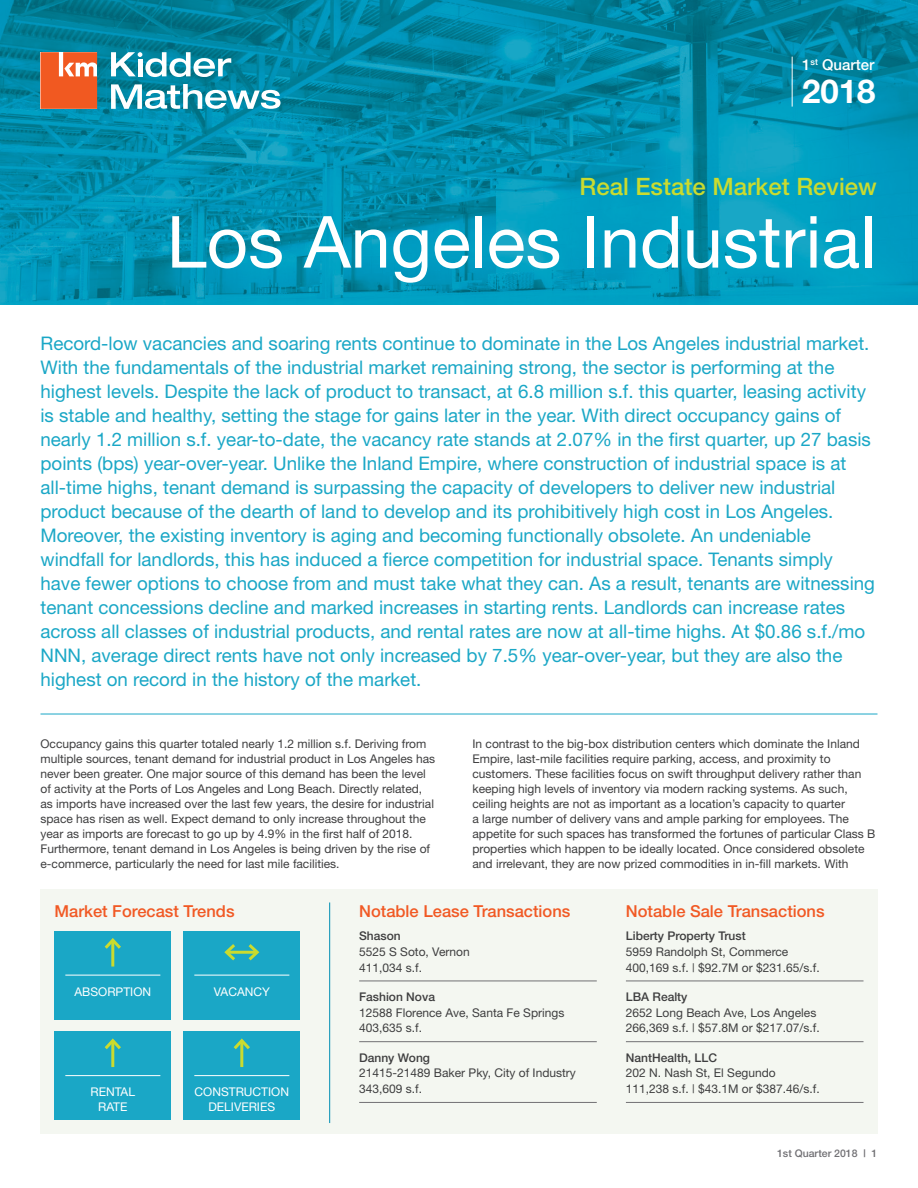
<style>
.page{position:relative;width:918px;height:1188px;background:#fff}
.page>*{position:absolute;margin:0;border:0;box-sizing:border-box;transform-origin:0 0}
.t1{font:72px "Helvetica Neue";color:#fff}
.t2{font:700 33px "Helvetica Neue";color:#fff}
.t3{font:500 24px "Helvetica Neue";color:#cadb2f}
.Blue_Headline_Text{font:18.75px/24px "Helvetica Neue";color:#1aa7c6}
.t4{font:500 16.5px "Helvetica Neue";color:#f15924}
.t5{font:500 15px "Helvetica Neue";color:#fff}
.Body_Text{font:12px/15px "Helvetica Neue";color:#3e3e3f}
.email{font:12px/15.8px "Helvetica Neue";color:#3e3e3f}
.Forecast_Trends_Text{font:12px/15px "Helvetica Neue";color:#fff;text-align:center}
.t6{font:500 10.5px "Helvetica Neue";color:#717074}
.s1{font-weight:500}
</style>
<div class="page">
<img style="left:0;top:0;width:918px;height:304px">
<hr style="left:792px;top:57px;width:1px;height:50px;background:#fff">
<svg style="left:41px;top:52px;width:56px;height:57px"></svg>
<svg style="left:111px;top:84px;width:169px;height:25px"></svg>
<svg style="left:111px;top:52px;width:120px;height:25px"></svg>
<div style="left:40px;top:890px;width:838px;height:244px;background:#f4f7f1"></div>
<hr style="left:40px;top:714px;width:838px;height:1px;background:#1aa7c6">
<hr style="left:359px;top:981px;width:238px;height:1px;background:#717074">
<hr style="left:359px;top:1041px;width:238px;height:1px;background:#717074">
<hr style="left:359px;top:1102px;width:238px;height:1px;background:#717074">
<hr style="left:626px;top:981px;width:238px;height:1px;background:#717074">
<hr style="left:626px;top:1041px;width:238px;height:1px;background:#717074">
<hr style="left:626px;top:1102px;width:238px;height:1px;background:#717074">
<hr style="left:329px;top:902px;width:1px;height:221px;background:#008fb3">
<div style="left:55px;top:931px;width:116px;height:88px;background:#1aa7c6"></div>
<hr style="left:65px;top:975px;width:95px;height:1px;background:#fff">
<hr style="left:111px;top:940px;width:3px;height:27px;background:#cadb2f">
<svg style="left:104px;top:938px;width:17px;height:14px"></svg>
<div style="left:55px;top:1031px;width:116px;height:89px;background:#1aa7c6"></div>
<hr style="left:65px;top:1075px;width:95px;height:1px;background:#fff">
<hr style="left:111px;top:1041px;width:3px;height:26px;background:#cadb2f">
<svg style="left:104px;top:1038px;width:17px;height:14px"></svg>
<div style="left:184px;top:1031px;width:116px;height:89px;background:#1aa7c6"></div>
<hr style="left:194px;top:1075px;width:95px;height:1px;background:#fff">
<hr style="left:240px;top:1041px;width:3px;height:26px;background:#cadb2f">
<svg style="left:233px;top:1038px;width:17px;height:14px"></svg>
<div style="left:184px;top:931px;width:116px;height:88px;background:#1aa7c6"></div>
<hr style="left:194px;top:975px;width:95px;height:1px;background:#fff">
<hr style="left:227px;top:951px;width:30px;height:3px;background:#cadb2f">
<svg style="left:224px;top:944px;width:14px;height:17px"></svg>
<svg style="left:245px;top:944px;width:15px;height:17px"></svg>
<p class="t5" style="left:802px;top:56px;width:74px">1<sup>st</sup> Quarter</p>
<p class="t2" style="left:802px;top:71px;width:75px">2018</p>
<p class="t3" style="left:579px;top:172px;width:299px">Real Estate Market Review</p>
<p class="t1" style="left:167px;top:199px;width:711px">Los Angeles Industrial</p>
<p class="Blue_Headline_Text" style="left:40px;top:331px;width:836px">Record-low vacancies and soaring rents continue to dominate in the Los Angeles industrial market.<br>With the fundamentals of the industrial market remaining strong, the sector is performing at the highest levels. Despite the lack of product to transact, at 6.8 million s.f. this quarter, leasing activity is stable and healthy, setting the stage for gains later in the year. With direct occupancy gains of nearly 1.2 million s.f. year-to-date, the vacancy rate stands at 2.07% in the first quarter, up 27 basis points (bps) year-over-year. Unlike the Inland Empire, where construction of industrial space is at all-time highs, tenant demand is surpassing the capacity of developers to deliver new industrial product because of the dearth of land to develop and its prohibitively high cost in Los Angeles.<br>Moreover, the existing inventory is aging and becoming functionally obsolete. An undeniable windfall for landlords, this has induced a fierce competition for industrial space. Tenants simply have fewer options to choose from and must take what they can. As a result, tenants are witnessing tenant concessions decline and marked increases in starting rents. Landlords can increase rates across all classes of industrial products, and rental rates are now at all-time highs. At $0.86 s.f./mo NNN, average direct rents have not only increased by 7.5% year-over-year, but they are also the highest on record in the history of the market.</p>
<p class="Body_Text" style="left:40px;top:736px;width:396px">Occupancy gains this quarter totaled nearly 1.2 million s.f. Deriving from multiple sources, tenant demand for industrial product in Los Angeles has never been greater. One major source of this demand has been the level of activity at the Ports of Los Angeles and Long Beach. Directly related, as imports have increased over the last few years, the desire for industrial space has risen as well. Expect demand to only increase throughout the year as imports are forecast to go up by 4.9% in the first half of 2018.<br>Furthermore, tenant demand in Los Angeles is being driven by the rise of e-commerce, particularly the need for last mile facilities.</p>
<p class="Body_Text" style="left:472px;top:736px;width:404px">In contrast to the big-box distribution centers which dominate the Inland Empire, last-mile facilities require parking, access, and proximity to customers. These facilities focus on swift throughput delivery rather than keeping high levels of inventory via modern racking systems. As such, ceiling heights are not as important as a location’s capacity to quarter<br>a large number of delivery vans and ample parking for employees. The appetite for such spaces has transformed the fortunes of particular Class B properties which happen to be ideally located. Once considered obsolete and irrelevant, they are now prized commodities in in-fill markets. With</p>
<p class="t4" style="left:55px;top:901px;width:182px">Market Forecast Trends</p>
<p class="email" style="left:359px;top:928px;width:112px"><span class="s1">Shason<br></span>5525 S Soto, Vernon<br>411,034 s.f.</p>
<p class="email" style="left:359px;top:989px;width:207px"><span class="s1">Fashion Nova<br></span>12588 Florence Ave, Santa Fe Springs<br>403,635 s.f.</p>
<p class="email" style="left:359px;top:1049px;width:218px"><span class="s1">Danny Wong<br></span>21415-21489 Baker Pky, City of Industry<br>343,609 s.f.</p>
<p class="t4" style="left:626px;top:901px;width:200px">Notable Sale Transactions</p>
<p class="t4" style="left:359px;top:901px;width:213px">Notable Lease Transactions</p>
<p class="email" style="left:626px;top:928px;width:195px"><span class="s1">Liberty Property Trust<br></span>5959 Randolph St, Commerce<br>400,169 s.f. | $92.7M or $231.65/s.f.</p>
<p class="email" style="left:626px;top:989px;width:195px"><span class="s1">LBA Realty<br></span>2652 Long Beach Ave, Los Angeles<br>266,369 s.f. | $57.8M or $217.07/s.f.</p>
<p class="email" style="left:626px;top:1049px;width:195px"><span class="s1">NantHealth, LLC<br></span>202 N. Nash St, El Segundo<br>111,238 s.f. | $43.1M or $387.46/s.f.</p>
<p class="Forecast_Trends_Text" style="left:75px;top:984px;width:78px">ABSORPTION</p>
<p class="Forecast_Trends_Text" style="left:214px;top:984px;width:58px">VACANCY</p>
<p class="Forecast_Trends_Text" style="left:91px;top:1084px;width:46px">RENTAL<br>RATE</p>
<p class="Forecast_Trends_Text" style="left:195px;top:1084px;width:96px">CONSTRUCTION<br>DELIVERIES</p>
<p class="t6" style="left:777px;top:1147px;width:102px">1st Quarter 2018 | 1</p>
</div>
